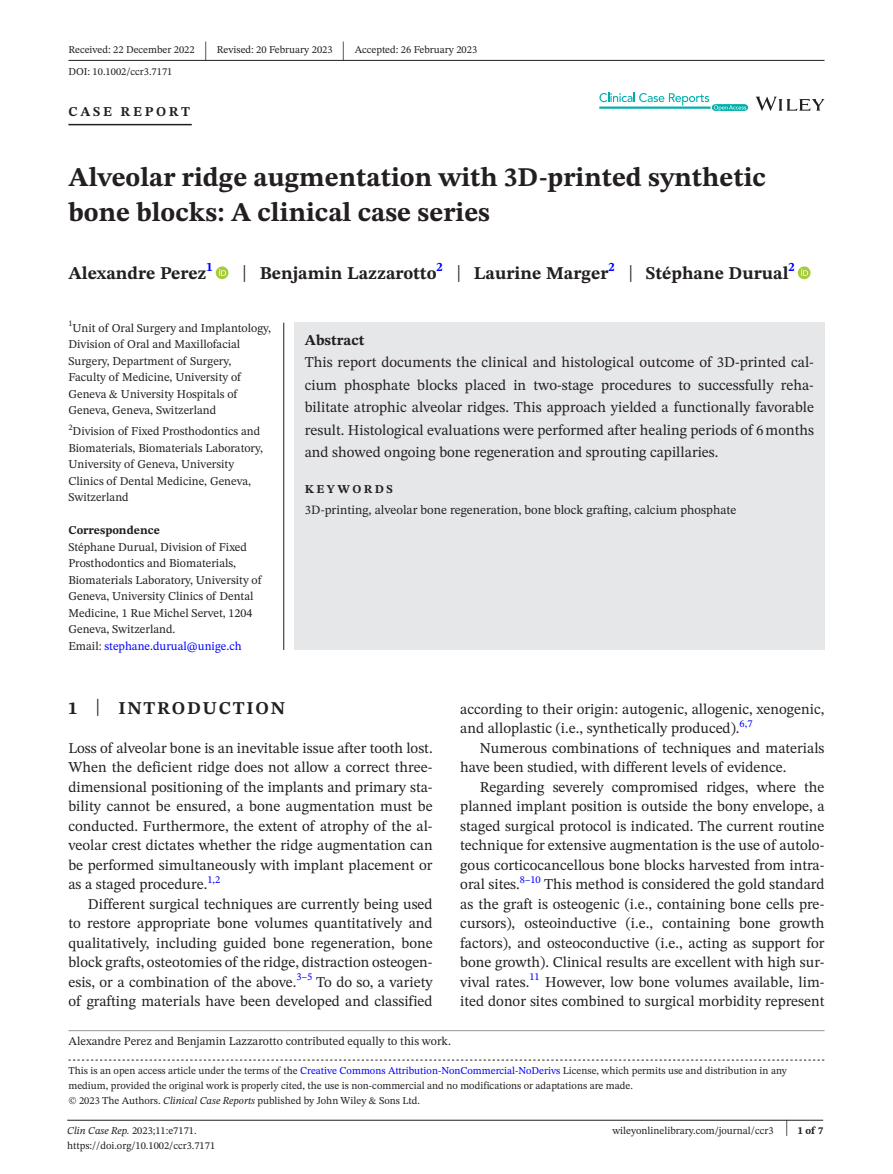
<style>
.page{position:relative;width:893px;height:1174px;background:#fff}
.page>*{position:absolute;margin:0;border:0;box-sizing:border-box;transform-origin:0 0}
.t1{font:700 27px/34.5px "STIX Two Text";color:#231f20}
.t2{font:25.65px "STIX Two Text";color:#231f20;scale:.49 1}
.t3{font:700 18px "STIX Two Text";color:#231f20}
.t4{font:700 18px "STIX Two Text";letter-spacing:.1em;color:#231f20}
.t5{font:15px/19.5px "STIX Two Text";color:#231f20;text-align:justify}
.t6{font:700 15px "STIX Two Text";color:#231f20}
.t7{font:700 13.5px "STIX Two Text";letter-spacing:.2em;color:#231f20}
.t8{font:12.75px "STIX Two Text";color:#231f20}
.t9{font:12px/16.5px "STIX Two Text";color:#231f20}
.t10{font:700 12px "STIX Two Text";color:#231f20}
.t11{font:700 12px "STIX Two Text";letter-spacing:.2em;color:#231f20}
.t12{font:10.5px/15px "STIX Two Text";color:#231f20}
.t13{font:10.5px "STIX Two Text";color:#00f}
.t14{font:700 10.5px "STIX Two Text";color:#231f20}
.s1{font-weight:400;font-size:23.4px}
.s2{color:#00f}
.s3{font-weight:400;font-size:23.7px}
.s4{font-style:italic}
.s5{font-weight:400;font-size:22.2px}
</style>
<div class="page">
<hr style="left:67px;top:1119px;width:756px;height:1px;background:#231f20">
<svg style="left:756px;top:97px;width:68px;height:14px"></svg>
<svg style="left:599px;top:93px;width:149px;height:18px"></svg>
<hr style="left:68px;top:60px;width:756px;height:1px;background:#231f20">
<hr style="left:68px;top:124px;width:124px;height:1px;background:#231f20">
<svg style="left:216px;top:266px;width:13px;height:13px"></svg>
<svg style="left:219px;top:269px;width:7px;height:7px"></svg>
<svg style="left:798px;top:266px;width:12px;height:13px"></svg>
<svg style="left:801px;top:269px;width:7px;height:7px"></svg>
<svg style="left:68px;top:1059px;width:756px;height:1px"></svg>
<hr style="left:68px;top:1030px;width:756px;height:1px;background:#939598">
<hr style="left:283px;top:323px;width:1px;height:327px;background:#231f20">
<div style="left:294px;top:323px;width:530px;height:202px;background:#e6e7e9"></div>
<div style="left:294px;top:524px;width:530px;height:126px;background:#e6e7e9"></div>
<p class="t12" style="left:68px;top:42px;width:128px">Received: 22 December 2022</p>
<h2 class="t2" style="left:204px;top:32px;width:8px">|</h2>
<p class="t12" style="left:217px;top:42px;width:117px">Revised: 20 February 2023</p>
<h2 class="t2" style="left:342px;top:32px;width:8px">|</h2>
<p class="t12" style="left:355px;top:42px;width:124px">Accepted: 26 February 2023</p>
<p class="t12" style="left:68px;top:64px;width:105px">DOI: 10.1002/ccr3.7171</p>
<p class="t7" style="left:68px;top:101px;width:123px">CASE REPORT</p>
<h1 class="t1" style="left:68px;top:161px;width:699px">Alveolar ridge augmentation with 3D-printed synthetic bone blocks: A clinical case series</h1>
<p class="t3" style="left:68px;top:260px;width:146px">Alexandre Perez<sup>1</sup></p>
<p class="t3" style="left:242px;top:260px;width:554px"><span class="s1">|</span> Benjamin Lazzarotto<sup>2</sup> <span class="s1">|</span> Laurine Marger<sup>2</sup> <span class="s1">|</span> Stéphane Durual<sup>2</sup></p>
<p class="t9" style="left:68px;top:319px;width:204px"><sup>1</sup>Unit of Oral Surgery and Implantology, Division of Oral and Maxillofacial Surgery, Department of Surgery, Faculty of Medicine, University of Geneva &amp; University Hospitals of Geneva, Geneva, Switzerland</p>
<p class="t9" style="left:68px;top:423px;width:196px"><sup>2</sup>Division of Fixed Prosthodontics and Biomaterials, Biomaterials Laboratory, University of Geneva, University Clinics of Dental Medicine, Geneva, Switzerland</p>
<p class="t10" style="left:68px;top:522px;width:93px">Correspondence</p>
<p class="t9" style="left:68px;top:538px;width:195px">Stéphane Durual, Division of Fixed Prosthodontics and Biomaterials, Biomaterials Laboratory, University of Geneva, University Clinics of Dental Medicine, 1 Rue Michel Servet, 1204<br>Geneva, Switzerland.<br>Email: <span class="s2">stephane.durual@unige.ch</span></p>
<p class="t6" style="left:305px;top:329px;width:61px">Abstract</p>
<p class="t5" style="left:305px;top:351px;width:511px;line-height:22.5px">This report documents the clinical and histological outcome of 3D-printed cal&shy;cium phosphate blocks placed in two-stage procedures to successfully reha&shy;bilitate atrophic alveolar ridges. This approach yielded a functionally favorable result. Histological evaluations were performed after healing periods of 6months and showed ongoing bone regeneration and sprouting capillaries.</p>
<p class="t11" style="left:305px;top:480px;width:90px">KEYWORDS</p>
<p class="t8" style="left:305px;top:501px;width:433px">3D-printing, alveolar bone regeneration, bone block grafting, calcium phosphate</p>
<p class="t4" style="left:68px;top:695px;width:218px">1 <span class="s3">|</span> INTRODUCTION</p>
<p class="t5" style="left:68px;top:738px;width:366px">Loss of alveolar bone is an inevitable issue after tooth lost.<br>When the deficient ridge does not allow a correct three&shy;dimensional positioning of the implants and primary sta&shy;bility cannot be ensured, a bone augmentation must be conducted. Furthermore, the extent of atrophy of the al&shy;veolar crest dictates whether the ridge augmentation can be performed simultaneously with implant placement or as a staged procedure.</p>
<p class="t13" style="left:207px;top:871px;width:14px">1,2</p>
<p class="t5" style="left:68px;top:894px;width:366px;text-indent:20px">Different surgical techniques are currently being used to restore appropriate bone volumes quantitatively and qualitatively, including guided bone regeneration, bone block grafts, osteotomies of the ridge, distraction osteogen&shy;esis, or a combination of the above.</p>
<p class="t13" style="left:297px;top:969px;width:17px">3–5</p>
<p class="t5" style="left:68px;top:972px;width:366px;text-align:right">To do so, a variety<br>of grafting materials have been developed and classified</p>
<p class="t5" style="left:460px;top:699px;width:366px">according to their origin: autogenic, allogenic, xenogenic, and alloplastic (i.e., synthetically produced).<sup>6,7</sup></p>
<p class="t5" style="left:460px;top:738px;width:366px;text-indent:20px">Numerous combinations of techniques and materials have been studied, with different levels of evidence.</p>
<p class="t5" style="left:460px;top:777px;width:366px;text-indent:20px">Regarding severely compromised ridges, where the planned implant position is outside the bony envelope, a staged surgical protocol is indicated. The current routine technique for extensive augmentation is the use of autolo&shy;gous corticocancellous bone blocks harvested from intra&shy;oral sites.</p>
<p class="t13" style="left:520px;top:871px;width:22px">8–10</p>
<p class="t5" style="left:460px;top:874px;width:366px;text-indent:84px">This method is considered the gold standard as the graft is osteogenic (i.e., containing bone cells pre&shy;cursors), osteoinductive (i.e., containing bone growth factors), and osteoconductive (i.e., acting as support for bone growth). Clinical results are excellent with high sur&shy;vival rates.</p>
<p class="t13" style="left:529px;top:969px;width:12px">11</p>
<p class="t5" style="left:460px;top:972px;width:366px;text-align:right">However, low bone volumes available, lim-<br>ited donor sites combined to surgical morbidity represent</p>
<p class="t9" style="left:68px;top:1032px;width:384px">Alexandre Perez and Benjamin Lazzarotto contributed equally to this work.</p>
<p class="t12" style="left:68px;top:1063px;width:720px">This is an open access article under the terms of the <span class="s2">Creative Commons Attribution-NonCommercial-NoDerivs</span> License, which permits use and distribution in any medium, provided the original work is properly cited, the use is non-commercial and no modifications or adaptations are made.<br>© 2023 The Authors. <span class="s4">Clinical Case Reports</span> published by John Wiley &amp; Sons Ltd.</p>
<p class="t12" style="left:67px;top:1123px;width:131px"><span class="s4">Clin Case Rep.</span> 2023;11:e7171.</p>
<p class="t14" style="left:785px;top:1123px;width:39px"><span class="s5">|</span> 1 of 7</p>
<p class="t12" style="left:67px;top:1138px;width:150px">https://doi.org/10.1002/ccr3.7171</p>
<p class="t12" style="left:612px;top:1123px;width:163px">wileyonlinelibrary.com/journal/ccr3</p>
</div>
